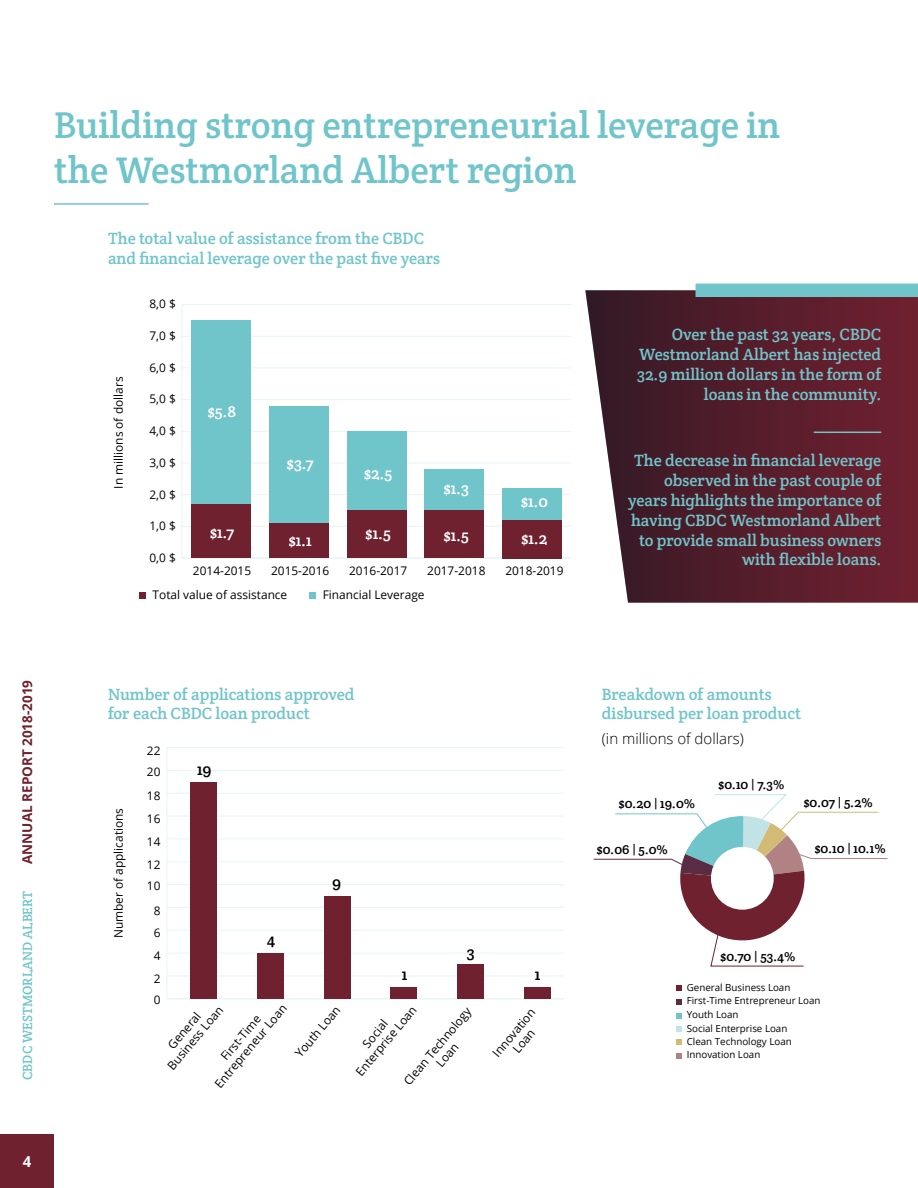
<style>
.page{position:relative;width:918px;height:1188px;background:#fff}
.page>*{position:absolute;margin:0;border:0;box-sizing:border-box;transform-origin:0 0}
.t1{font:37.5px/45px "Crete Round";color:#70c5ca}
.t2{font:16.5px/19.8px "Crete Round";color:#70c5ca}
.t3{font:16.5px "Crete Round";color:#fff}
.t4{font:16.5px "Crete Round";color:#000}
.t5{font:300 15px "Open Sans";color:#000}
.t6{font:700 15px "Open Sans";color:#fff}
.t7{font:13.65px "Crete Round";color:#000}
.t8{font:13.5px "Crete Round";color:#70c5ca}
.t9{font:700 13.5px "Open Sans";color:#702130}
.t10{font:11.85px/13px "Open Sans";color:#000;text-align:center}
.t11{font:9.75px/13.5px "Open Sans";color:#000}
</style>
<div class="page">
<div style="left:0;top:1134px;width:54px;height:54px;background:#702130"></div>
<svg style="left:585px;top:290px;width:333px;height:313px;background:#602c39"></svg>
<hr style="left:814px;top:432px;width:67px;height:1px;background:#70c5ca">
<div style="left:696px;top:284px;width:222px;height:13px;background:#70c5ca"></div>
<hr style="left:54px;top:203px;width:94px;height:2px;background:#70c5ca">
<svg style="left:140px;top:592px;width:6px;height:6px"></svg>
<svg style="left:309px;top:592px;width:6px;height:6px"></svg>
<hr style="left:182px;top:305px;width:1px;height:253px;background:#e8f4f6">
<hr style="left:182px;top:558px;width:389px;height:1px;background:#e8f4f6">
<hr style="left:182px;top:526px;width:389px;height:1px;background:#e8f4f6">
<hr style="left:182px;top:494px;width:389px;height:1px;background:#e8f4f6">
<hr style="left:182px;top:463px;width:389px;height:1px;background:#e8f4f6">
<hr style="left:182px;top:431px;width:389px;height:1px;background:#e8f4f6">
<hr style="left:182px;top:399px;width:389px;height:1px;background:#e8f4f6">
<hr style="left:182px;top:368px;width:389px;height:1px;background:#e8f4f6">
<hr style="left:182px;top:336px;width:389px;height:1px;background:#e8f4f6">
<hr style="left:182px;top:304px;width:389px;height:1px;background:#e8f4f6">
<div style="left:191px;top:320px;width:59px;height:184px;background:#70c5ca"></div>
<div style="left:269px;top:406px;width:59px;height:117px;background:#70c5ca"></div>
<div style="left:347px;top:431px;width:59px;height:80px;background:#70c5ca"></div>
<div style="left:425px;top:469px;width:59px;height:42px;background:#70c5ca"></div>
<div style="left:503px;top:488px;width:59px;height:32px;background:#70c5ca"></div>
<div style="left:191px;top:504px;width:59px;height:54px;background:#702130"></div>
<div style="left:269px;top:523px;width:59px;height:35px;background:#702130"></div>
<div style="left:347px;top:511px;width:59px;height:47px;background:#702130"></div>
<div style="left:425px;top:511px;width:59px;height:47px;background:#702130"></div>
<div style="left:503px;top:520px;width:59px;height:38px;background:#702130"></div>
<hr style="left:167px;top:748px;width:1px;height:251px;background:#e8f4f6">
<hr style="left:167px;top:998px;width:397px;height:1px;background:#e8f4f6">
<hr style="left:167px;top:976px;width:397px;height:1px;background:#e8f4f6">
<hr style="left:167px;top:953px;width:397px;height:1px;background:#e8f4f6">
<hr style="left:167px;top:930px;width:397px;height:1px;background:#e8f4f6">
<hr style="left:167px;top:907px;width:397px;height:1px;background:#e8f4f6">
<hr style="left:167px;top:884px;width:397px;height:1px;background:#e8f4f6">
<hr style="left:167px;top:861px;width:397px;height:1px;background:#e8f4f6">
<hr style="left:167px;top:839px;width:397px;height:1px;background:#e8f4f6">
<hr style="left:167px;top:816px;width:397px;height:1px;background:#e8f4f6">
<hr style="left:167px;top:793px;width:397px;height:1px;background:#e8f4f6">
<hr style="left:167px;top:770px;width:397px;height:1px;background:#e8f4f6">
<hr style="left:167px;top:747px;width:397px;height:1px;background:#e8f4f6">
<div style="left:524px;top:987px;width:26px;height:12px;background:#702130"></div>
<div style="left:457px;top:965px;width:27px;height:34px;background:#702130"></div>
<div style="left:391px;top:987px;width:26px;height:12px;background:#702130"></div>
<div style="left:324px;top:896px;width:27px;height:103px;background:#702130"></div>
<div style="left:257px;top:953px;width:27px;height:46px;background:#702130"></div>
<div style="left:191px;top:782px;width:26px;height:217px;background:#702130"></div>
<svg style="left:676px;top:986px;width:6px;height:5px"></svg>
<svg style="left:676px;top:999px;width:6px;height:5px"></svg>
<svg style="left:676px;top:1013px;width:6px;height:5px"></svg>
<svg style="left:676px;top:1027px;width:6px;height:5px"></svg>
<svg style="left:676px;top:1040px;width:6px;height:5px"></svg>
<svg style="left:676px;top:1053px;width:6px;height:5px"></svg>
<svg style="left:593px;top:794px;width:295px;height:173px"></svg>
<h1 class="t1" style="left:54px;top:102px;width:728px">Building strong entrepreneurial leverage in the Westmorland Albert region</h1>
<p class="t2" style="left:108px;top:228px;width:334px">The total value of assistance from the CBDC and financial leverage over the past five years</p>
<p class="t10" style="left:112px;top:489px;width:113px;rotate:-90deg">In millions of dollars</p>
<p class="t10" style="left:149px;top:297px;width:28px">8,0 $</p>
<p class="t10" style="left:149px;top:329px;width:28px">7,0 $</p>
<p class="t10" style="left:149px;top:361px;width:28px">6,0 $</p>
<p class="t10" style="left:149px;top:392px;width:28px">5,0 $</p>
<p class="t10" style="left:149px;top:424px;width:28px">4,0 $</p>
<p class="t10" style="left:149px;top:456px;width:28px">3,0 $</p>
<p class="t10" style="left:149px;top:487px;width:28px">2,0 $</p>
<p class="t10" style="left:149px;top:519px;width:28px">1,0 $</p>
<p class="t10" style="left:149px;top:551px;width:28px">0,0 $</p>
<p class="t3" style="left:208px;top:401px;width:30px">$5.8</p>
<p class="t3" style="left:210px;top:522px;width:26px">$1.7</p>
<p class="t3" style="left:287px;top:453px;width:28px">$3.7</p>
<p class="t3" style="left:289px;top:530px;width:24px">$1.1</p>
<p class="t3" style="left:364px;top:462px;width:30px">$2.5</p>
<p class="t3" style="left:366px;top:523px;width:27px">$1.5</p>
<p class="t3" style="left:444px;top:478px;width:27px">$1.3</p>
<p class="t3" style="left:444px;top:524px;width:27px">$1.5</p>
<p class="t3" style="left:521px;top:491px;width:28px">$1.0</p>
<p class="t3" style="left:521px;top:528px;width:28px">$1.2</p>
<p class="t10" style="left:193px;top:564px;width:60px">2014-2015</p>
<p class="t10" style="left:271px;top:564px;width:60px">2015-2016</p>
<p class="t10" style="left:349px;top:564px;width:60px">2016-2017</p>
<p class="t10" style="left:427px;top:564px;width:60px">2017-2018</p>
<p class="t10" style="left:505px;top:564px;width:60px">2018-2019</p>
<p class="t10" style="left:153px;top:588px;width:136px">Total value of assistance</p>
<p class="t10" style="left:323px;top:588px;width:103px">Financial Leverage</p>
<p class="t2" style="left:637px;top:325px;width:246px;text-align:right">Over the past 32 years, CBDC<br>Westmorland Albert has injected<br>32.9 million dollars in the form of loans in the community.</p>
<p class="t2" style="left:628px;top:451px;width:255px;text-align:right">The decrease in financial leverage observed in the past couple of years highlights the importance of having CBDC Westmorland Albert to provide small business owners with flexible loans.</p>
<p class="t9" style="left:18px;top:864px;width:185px;rotate:-90deg">ANNUAL REPORT 2018-2019</p>
<p class="t8" style="left:19px;top:1080px;width:190px;rotate:-90deg">CBDC WESTMORLAND ALBERT</p>
<p class="t6" style="left:23px;top:1151px;width:10px">4</p>
<p class="t2" style="left:108px;top:684px;width:248px">Number of applications approved for each CBDC loan product</p>
<p class="t2" style="left:602px;top:684px;width:201px">Breakdown of amounts disbursed per loan product</p>
<p class="t5" style="left:602px;top:728px;width:144px">(in millions of dollars)</p>
<p class="t10" style="left:147px;top:744px;width:15px">22</p>
<p class="t10" style="left:112px;top:938px;width:132px;rotate:-90deg">Number of applications</p>
<p class="t10" style="left:147px;top:765px;width:15px">20</p>
<p class="t10" style="left:147px;top:789px;width:15px">18</p>
<p class="t10" style="left:147px;top:812px;width:15px">16</p>
<p class="t10" style="left:147px;top:835px;width:15px">14</p>
<p class="t10" style="left:147px;top:858px;width:15px">12</p>
<p class="t10" style="left:147px;top:879px;width:15px">10</p>
<p class="t10" style="left:154px;top:903px;width:8px">8</p>
<p class="t10" style="left:154px;top:926px;width:8px">6</p>
<p class="t10" style="left:154px;top:949px;width:8px">4</p>
<p class="t4" style="left:197px;top:759px;width:16px">19</p>
<p class="t4" style="left:267px;top:929px;width:10px">4</p>
<p class="t4" style="left:332px;top:872px;width:11px">9</p>
<p class="t4" style="left:467px;top:941px;width:9px">3</p>
<p class="t4" style="left:402px;top:964px;width:7px">1</p>
<p class="t4" style="left:535px;top:963px;width:7px">1</p>
<p class="t10" style="left:401px;top:1079px;width:99px;rotate:-50deg">Clean Technology<br>Loan</p>
<p class="t10" style="left:154px;top:972px;width:8px">2</p>
<p class="t10" style="left:154px;top:993px;width:8px">0</p>
<p class="t10" style="left:202px;top:1073px;width:106px;rotate:-50deg">First-Time<br>Entrepreneur Loan</p>
<p class="t10" style="left:292px;top:1051px;width:64px;rotate:-50deg">Youth Loan</p>
<p class="t10" style="left:343px;top:1061px;width:89px;rotate:-50deg">Social<br>Enterprise Loan</p>
<p class="t10" style="left:490px;top:1051px;width:61px;rotate:-50deg">Innovation<br>Loan</p>
<p class="t10" style="left:155px;top:1055px;width:81px;rotate:-50deg">General<br>Business Loan</p>
<p class="t7" style="left:719px;top:776px;width:67px">$0.10 | 7.3%</p>
<p class="t7" style="left:619px;top:795px;width:78px">$0.20 | 19.0%</p>
<p class="t7" style="left:804px;top:794px;width:71px">$0.07 | 5.2%</p>
<p class="t7" style="left:597px;top:840px;width:72px">$0.06 | 5.0%</p>
<p class="t7" style="left:815px;top:840px;width:72px">$0.10 | 10.1%</p>
<p class="t7" style="left:721px;top:948px;width:76px">$0.70 | 53.4%</p>
<p class="t11" style="left:687px;top:980px;width:135px">General Business Loan<br>First-Time Entrepreneur Loan<br>Youth Loan<br>Social Enterprise Loan<br>Clean Technology Loan</p>
<p class="t11" style="left:687px;top:1048px;width:75px">Innovation Loan</p>
</div>
